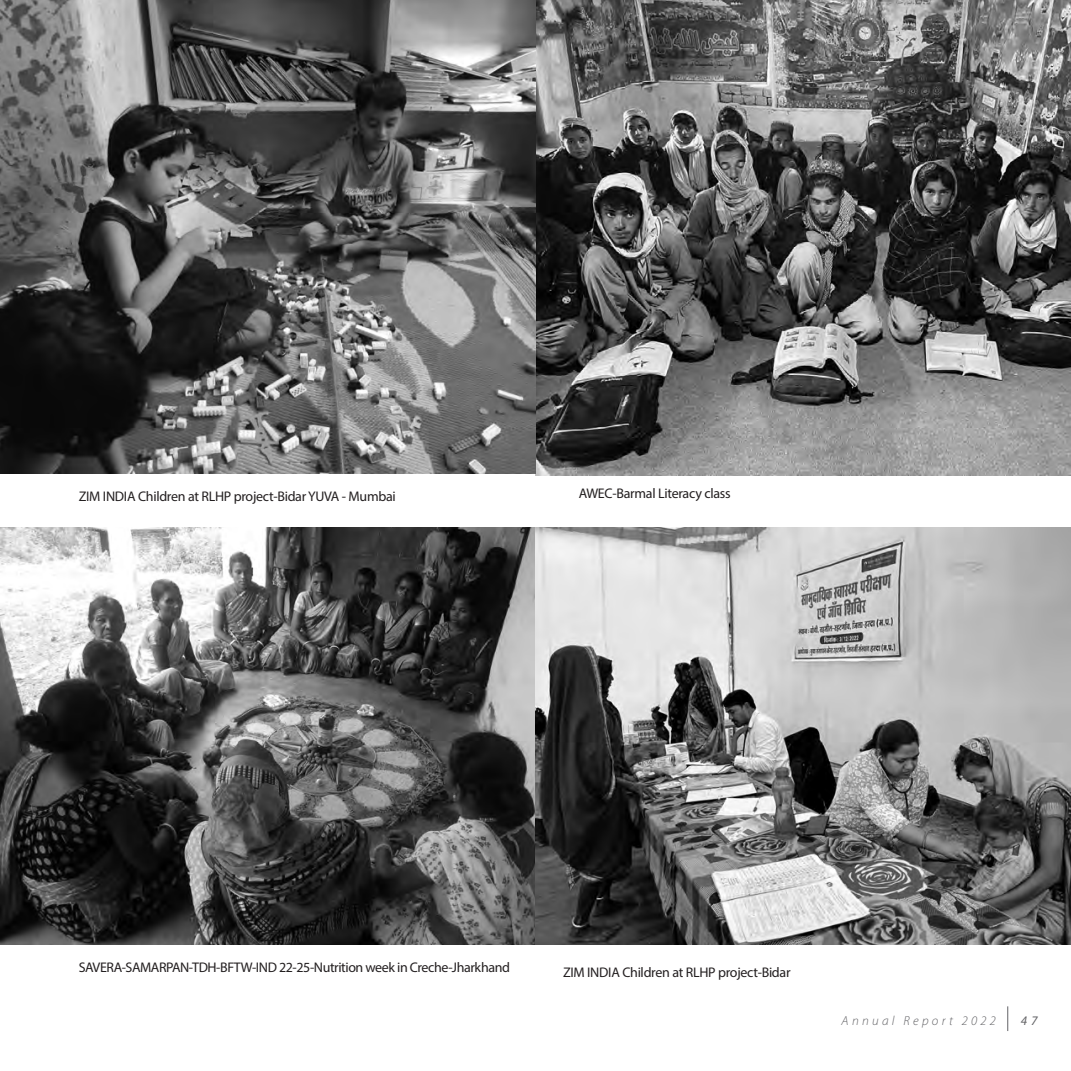
<style>
.page{position:relative;width:1071px;height:1071px;background:#fff}
.page>*{position:absolute;margin:0;border:0;box-sizing:border-box;transform-origin:0 0}
.t1{font:14px "Myriad Pro";letter-spacing:-.02em;color:#231f20}
.t2{font:italic 300 13.12px "Myriad Pro";letter-spacing:.25em;color:#636366}
.t3{font:italic 13.12px "Myriad Pro";color:#636366}
</style>
<div class="page">
<svg style="left:1007px;top:1006px;width:1px;height:25px"></svg>
<img style="left:1px;top:0;width:1070px;height:475px">
<img style="left:0;top:0;width:1px;height:475px">
<img style="left:0;top:528px;width:1071px;height:417px">
<p class="t1" style="left:79px;top:487px;width:319px">ZIM INDIA Children at RLHP project-Bidar YUVA - Mumbai</p>
<p class="t1" style="left:579px;top:485px;width:153px">AWEC-Barmal Literacy class</p>
<p class="t1" style="left:79px;top:959px;width:433px">SAVERA-SAMARPAN-TDH-BFTW-IND 22-25-Nutrition week in Creche-Jharkhand</p>
<p class="t1" style="left:563px;top:964px;width:229px">ZIM INDIA Children at RLHP project-Bidar</p>
<p class="t2" style="left:842px;top:1014px;width:156px">Annual Report 2022</p>
<p class="t3" style="left:1021px;top:1012px;width:18px">4 7</p>
</div>
